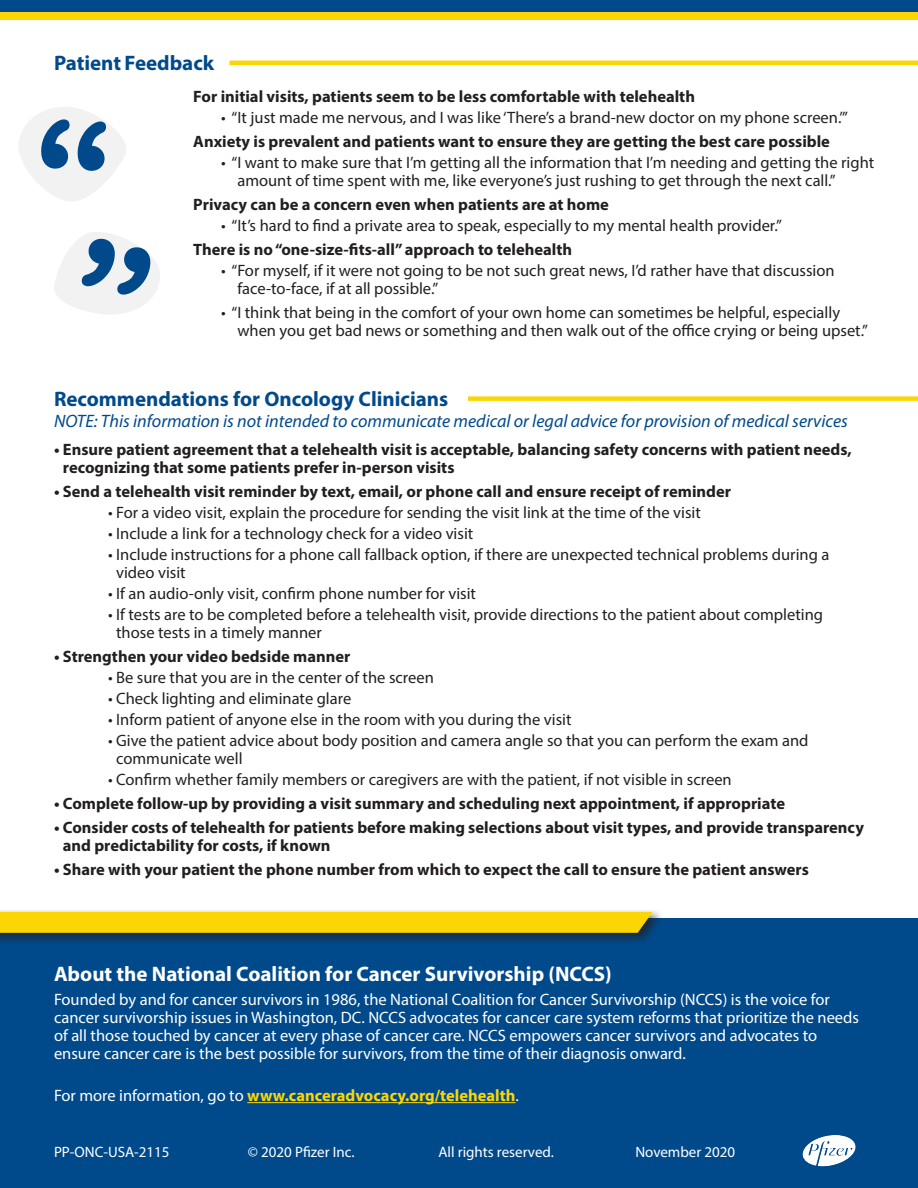
<style>
.page{position:relative;width:918px;height:1188px;background:#fff}
.page>*{position:absolute;margin:0;border:0;box-sizing:border-box;transform-origin:0 0}
.t1{font:700 21px "Myriad Pro";color:#fff}
.t2{font:700 21px "Myriad Pro";color:#004a8c}
.t3{font:italic 18px "Myriad Pro";color:#004a8c}
.t4{font:16.5px/18px "Myriad Pro";color:#231f20}
.t5{font:700 16.5px/18px "Myriad Pro";color:#231f20}
.t6{font:16.5px/18px "Myriad Pro";color:#fff}
.t7{font:700 16.5px "Myriad Pro";color:#fcd604}
.t8{font:15px "Myriad Pro";color:#fff}
.s1{font-weight:400;color:#fff}
</style>
<div class="page">
<div style="left:0;top:918px;width:918px;height:270px;background:#004a8c"></div>
<div style="left:0;top:0;width:918px;height:12px;background:#004a8c"></div>
<div style="left:0;top:12px;width:918px;height:7px;background:#fcd604"></div>
<hr style="left:247px;top:1102px;width:269px;height:1px;background:#fcd604">
<div style="left:0;top:908px;width:664px;height:38px;background:#231f20;opacity:.75"></div>
<div style="left:0;top:912px;width:653px;height:21px;background:#fcd604"></div>
<hr style="left:230px;top:61px;width:688px;height:4px;background:#fcd604">
<div style="left:468px;top:396px;width:450px;height:5px;background:#fcd604"></div>
<svg style="left:803px;top:1135px;width:52px;height:31px"></svg>
<svg style="left:19px;top:107px;width:107px;height:94px"></svg>
<svg style="left:54px;top:232px;width:106px;height:82px"></svg>
<p class="t2" style="left:54px;top:49px;width:162px">Patient Feedback</p>
<p class="t5" style="left:193px;top:87px;width:503px">For initial visits, patients seem to be less comfortable with telehealth</p>
<p class="t4" style="left:221px;top:109px;width:628px">• “It just made me nervous, and I was like ‘There’s a brand-new doctor on my phone screen.’”</p>
<p class="t5" style="left:193px;top:132px;width:638px">Anxiety is prevalent and patients want to ensure they are getting the best care possible</p>
<p class="t4" style="left:237px;top:154px;width:638px;text-indent:-16px">• “I want to make sure that I’m getting all the information that I’m needing and getting the right amount of time spent with me, like everyone’s just rushing to get through the next call.”</p>
<p class="t5" style="left:193px;top:195px;width:417px">Privacy can be a concern even when patients are at home</p>
<p class="t4" style="left:221px;top:217px;width:562px">• “It’s hard to find a private area to speak, especially to my mental health provider.”</p>
<p class="t5" style="left:193px;top:240px;width:380px">There is no “one-size-fits-all” approach to telehealth</p>
<p class="t4" style="left:237px;top:262px;width:599px;text-indent:-16px">• “For myself, if it were not going to be not such great news, I’d rather have that discussion face-to-face, if at all possible.”</p>
<p class="t4" style="left:237px;top:304px;width:632px;text-indent:-16px">• “I think that being in the comfort of your own home can sometimes be helpful, especially when you get bad news or something and then walk out of the office crying or being upset.”</p>
<p class="t2" style="left:54px;top:385px;width:396px">Recommendations for Oncology Clinicians</p>
<p class="t3" style="left:54px;top:410px;width:795px">NOTE: This information is not intended to communicate medical or legal advice for provision of medical services</p>
<p class="t5" style="left:63px;top:440px;width:790px;text-indent:-9px">• Ensure patient agreement that a telehealth visit is acceptable, balancing safety concerns with patient needs, recognizing that some patients prefer in-person visits</p>
<p class="t5" style="left:54px;top:482px;width:679px">• Send a telehealth visit reminder by text, email, or phone call and ensure receipt of reminder</p>
<p class="t4" style="left:108px;top:503px;width:594px">• For a video visit, explain the procedure for sending the visit link at the time of the visit</p>
<p class="t4" style="left:108px;top:524px;width:367px">• Include a link for a technology check for a video visit</p>
<p class="t4" style="left:116px;top:545px;width:715px;text-indent:-8px">• Include instructions for a phone call fallback option, if there are unexpected technical problems during a video visit</p>
<p class="t4" style="left:108px;top:584px;width:370px">• If an audio-only visit, confirm phone number for visit</p>
<p class="t4" style="left:116px;top:605px;width:708px;text-indent:-8px">• If tests are to be completed before a telehealth visit, provide directions to the patient about completing those tests in a timely manner</p>
<p class="t5" style="left:54px;top:647px;width:298px">• Strengthen your video bedside manner</p>
<p class="t4" style="left:108px;top:668px;width:327px">• Be sure that you are in the center of the screen</p>
<p class="t4" style="left:108px;top:689px;width:245px">• Check lighting and eliminate glare</p>
<p class="t4" style="left:108px;top:710px;width:465px">• Inform patient of anyone else in the room with you during the visit</p>
<p class="t4" style="left:116px;top:731px;width:694px;text-indent:-8px">• Give the patient advice about body position and camera angle so that you can perform the exam and communicate well</p>
<p class="t4" style="left:108px;top:770px;width:625px">• Confirm whether family members or caregivers are with the patient, if not visible in screen</p>
<p class="t5" style="left:54px;top:794px;width:733px">• Complete follow-up by providing a visit summary and scheduling next appointment, if appropriate</p>
<p class="t5" style="left:63px;top:818px;width:803px;text-indent:-9px">• Consider costs of telehealth for patients before making selections about visit types, and provide transparency and predictability for costs, if known</p>
<p class="t5" style="left:54px;top:860px;width:757px">• Share with your patient the phone number from which to expect the call to ensure the patient answers</p>
<p class="t1" style="left:54px;top:960px;width:559px">About the National Coalition for Cancer Survivorship (NCCS)</p>
<p class="t6" style="left:54px;top:990px;width:807px">Founded by and for cancer survivors in 1986, the National Coalition for Cancer Survivorship (NCCS) is the voice for cancer survivorship issues in Washington, DC. NCCS advocates for cancer care system reforms that prioritize the needs of all those touched by cancer at every phase of cancer care. NCCS empowers cancer survivors and advocates to ensure cancer care is the best possible for survivors, from the time of their diagnosis onward.</p>
<p class="t7" style="left:54px;top:1085px;width:466px"><span class="s1">For more information, go to</span> www.canceradvocacy.org/telehealth<span class="s1">.</span></p>
<p class="t8" style="left:54px;top:1143px;width:117px">PP-ONC-USA-2115</p>
<p class="t8" style="left:248px;top:1143px;width:108px">© 2020 Pfizer Inc.</p>
<p class="t8" style="left:438px;top:1143px;width:117px">All rights reserved.</p>
<p class="t8" style="left:635px;top:1143px;width:102px">November 2020</p>
</div>
